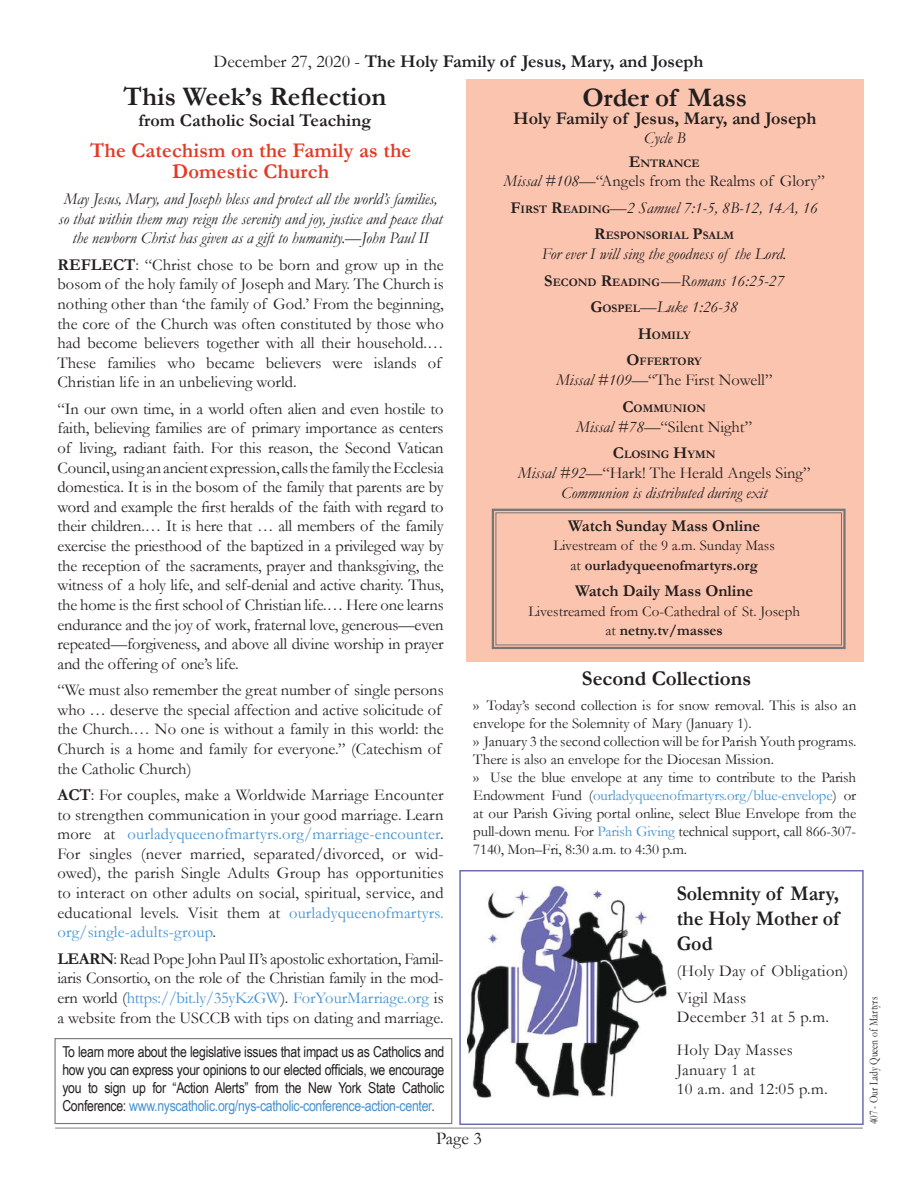
<style>
.page{position:relative;width:918px;height:1188px;background:#fff}
.page>*{position:absolute;margin:0;border:0;box-sizing:border-box;transform-origin:0 0}
.t1{font:700 27px "Garamond";color:#241f1f}
.t2{font:700 21px/21.1px "Garamond";letter-spacing:.01em;color:#e33925;text-align:center}
.t3{font:700 21px/25.2px "Garamond";color:#241f1f;text-align:justify;scale:.95 1}
.t4{font:700 21px "Garamond";color:#241f1f}
.t5{font:700 18px "Garamond";color:#241f1f}
.t6{font:18px "Garamond";color:#171a1a}
.t7{font:16.5px/19.6px "Garamond";color:#241f1f;text-align:justify}
.t8{font:italic 16.5px/26.5px "Garamond";color:#241f1f;text-align:center}
.t9{font:16.5px/33px "Garamond";letter-spacing:.02em;color:#241f1f}
.t10{font:700 16.5px "Garamond";color:#241f1f}
.t11{font:16.5px/26.2px "Garamond";letter-spacing:.02em;color:#241f1f;scale:.95 1}
.t12{font:15px/18px "Garamond";letter-spacing:-.01em;color:#241f1f;text-align:center}
.t13{font:15px/18px "Arial Narrow";letter-spacing:-.02em;color:#241f1f;text-align:justify}
.t14{font:12px "Garamond";color:#241f1f;scale:.8 1}
.t15{font:700 11.55px "Garamond";color:#241f1f}
.s1{font-weight:400}
.s2{font-weight:700}
.s3{color:#4592cf}
.s4{color:#4492ce}
.s5{color:#284191}
.s6{font-size:16.5px}
.s7{font-style:normal}
.s8{font-weight:700;font-style:normal}
.s9{font-weight:700;font-style:normal;font-size:11.55px}
.s10{font-style:italic}
</style>
<div class="page">
<hr style="left:55px;top:1128px;width:808px;height:1px;background:#838182">
<div style="left:466px;top:79px;width:398px;height:583px;background:#fbc4af"></div>
<svg style="left:491px;top:508px;width:355px;height:142px"></svg>
<div style="left:496px;top:512px;width:346px;height:133px;border:1px solid #777576"></div>
<img style="left:468px;top:884px;width:199px;height:214px">
<div style="left:459px;top:870px;width:405px;height:255px;border:2px solid #6c6cb2"></div>
<div style="left:55px;top:1038px;width:397px;height:86px;border:1px solid #777576"></div>
<p class="t5" style="left:214px;top:49px;width:491px"><span class="s1">December 27, 2020 -</span> The Holy Family of Jesus, Mary, and Joseph</p>
<h1 class="t1" style="left:123px;top:79px;width:264px">This Week’s Reflection</h1>
<p class="t5" style="left:138px;top:108px;width:234px">from Catholic Social Teaching</p>
<p class="t2" style="left:90px;top:139px;width:323px">The Catechism on the Family as the<br>Domestic Church</p>
<p class="t8" style="left:59px;top:189px;width:385px;line-height:19.6px">May Jesus, Mary, and Joseph bless and protect all the world’s families, so that within them may reign the serenity and joy, justice and peace that the newborn Christ has given as a gift to humanity.—John Paul II</p>
<p class="t7" style="left:58px;top:254px;width:388px;text-align:left"><span class="s2">REFLECT</span>: “Christ chose to be born and grow up in the bosom of the holy family of Joseph and Mary. The Church is nothing other than ‘the family of God.’ From the beginning, the core of the Church was often constituted by those who had become believers together with all their household.… These families who became believers were islands of Christian life in an unbelieving world.</p>
<p class="t7" style="left:58px;top:398px;width:388px">“In our own time, in a world often alien and even hostile to faith, believing families are of primary importance as centers of living, radiant faith. For this reason, the Second Vatican Council, using an ancient expression, calls the family the Ecclesia domestica. It is in the bosom of the family that parents are by word and example the first heralds of the faith with regard to their children.… It is here that … all members of the family exercise the priesthood of the baptized in a privileged way by the reception of the sacraments, prayer and thanksgiving, the witness of a holy life, and self-denial and active charity. Thus, the home is the first school of Christian life.… Here one learns endurance and the joy of work, fraternal love, generous—even repeated—forgiveness, and above all divine worship in prayer and the offering of one’s life.</p>
<p class="t7" style="left:58px;top:680px;width:388px;text-align:left">“We must also remember the great number of single persons who … deserve the special affection and active solicitude of the Church.… No one is without a family in this world: the Church is a home and family for everyone.” (Catechism of the Catholic Church)</p>
<p class="t7" style="left:57px;top:785px;width:388px"><span class="s2">ACT</span>: For couples, make a Worldwide Marriage Encounter to strengthen communication in your good marriage. Learn more at <span class="s3">ourladyqueenofmartyrs.org/marriage-encounter</span>.<br>For singles (never married, separated/divorced, or wid&shy;owed), the parish Single Adults Group has opportunities to interact on other adults on social, spiritual, service, and educational levels. Visit them at <span class="s4">ourladyqueenofmartyrs. org/single-adults-group</span>.</p>
<p class="t7" style="left:57px;top:948px;width:388px"><span class="s2">LEARN</span>: Read Pope John Paul II’s apostolic exhortation, Famil&shy;iaris Consortio, on the role of the Christian family in the mod&shy;ern world (<span class="s3">https://bit.ly/35yKzGW</span>). <span class="s3">ForYourMarriage.org</span> is a website from the USCCB with tips on dating and marriage.</p>
<p class="t13" style="left:62px;top:1042px;width:384px">To learn more about the legislative issues that impact us as Catholics and how you can express your opinions to our elected officials, we encourage you to sign up for “Action Alerts” from the New York State Catholic Conference: <span class="s3">www.nyscatholic.org/nys-catholic-conference-action-center</span><span class="s5">.</span></p>
<h1 class="t1" style="left:583px;top:79px;width:166px">Order of Mass</h1>
<p class="t5" style="left:513px;top:107px;width:305px">Holy Family of Jesus, Mary, and Joseph</p>
<p class="t8" style="left:644px;top:124px;width:43px">Cycle B</p>
<p class="t15" style="left:629px;top:155px;width:72px"><span class="s6">E</span>NTRANCE</p>
<p class="t8" style="left:504px;top:168px;width:323px">Missal #108<span class="s7">—“Angels from the Realms of Glory”<br></span><span class="s8">F</span><span class="s9">IRST</span> <span class="s8">R</span><span class="s9">EADING</span>—2 Samuel 7:1-5, 8B-12, 14A, 16</p>
<p class="t15" style="left:594px;top:228px;width:141px"><span class="s6">R</span>ESP ONS ORIAL <span class="s6">P</span>SALM</p>
<p class="t8" style="left:542px;top:240px;width:246px">For ever I will sing the goodness of the Lord.<br><span class="s8">S</span><span class="s9">ECOND</span> <span class="s8">R</span><span class="s9">EADING</span> -—Romans 16:25-27<br><span class="s8">G</span><span class="s9">OSPEL</span>—Luke 1:26-38</p>
<p class="t15" style="left:638px;top:327px;width:55px"><span class="s6">H</span>OMILY</p>
<p class="t15" style="left:627px;top:354px;width:77px"><span class="s6">O</span>FFERTORY</p>
<p class="t7" style="left:556px;top:370px;width:218px"><span class="s10">Missal #109—</span>“The First Nowell”</p>
<p class="t15" style="left:622px;top:400px;width:85px"><span class="s6">C</span>OMMUNION</p>
<p class="t7" style="left:576px;top:416px;width:177px"><span class="s10">Missal #78—</span>“Silent Night”</p>
<p class="t15" style="left:613px;top:447px;width:94px"><span class="s6">C</span>LOSING <span class="s6">H</span>YMN</p>
<p class="t8" style="left:518px;top:462px;width:294px;line-height:19.8px">Missal #92—<span class="s7">“Hark! The Herald Angels Sing”<br></span>Communion is distributed during exit</p>
<p class="t10" style="left:568px;top:514px;width:194px">Watch Sunday Mass Online</p>
<p class="t12" style="left:553px;top:535px;width:223px;line-height:19.5px">Livestream of the 9 a.m. Sunday Mass at <span class="s2">ourladyqueenofmartyrs.org</span></p>
<p class="t10" style="left:575px;top:580px;width:180px">Watch Daily Mass Online</p>
<p class="t12" style="left:528px;top:601px;width:273px;line-height:19.5px">Livestreamed from Co-Cathedral of St. Joseph at <span class="s2">netny.tv/masses</span></p>
<p class="t4" style="left:582px;top:664px;width:171px">Second Collections</p>
<p class="t12" style="left:473px;top:696px;width:385px;text-align:left">›› Today’s second collection is for snow removal. This is also an envelope for the Solemnity of Mary (January 1).<br>›› January 3 the second collection will be for Parish Youth programs.<br>There is also an envelope for the Diocesan Mission.<br>›› Use the blue envelope at any time to contribute to the Parish Endowment Fund (<span class="s4">ourladyqueenofmartyrs.org/blue-envelope</span>) or at our Parish Giving portal online, select Blue Envelope from the pull-down menu. For <span class="s4">Parish Giving</span> technical support, call 866-307- 7140, Mon–Fri, 8:30 a.m. to 4:30 p.m.</p>
<p class="t3" style="left:677px;top:880px;width:173px">Solemnity of Mary, the Holy Mother of God</p>
<p class="t11" style="left:677px;top:958px;width:182px">(Holy Day of Obligation)<br>Vigil Mass</p>
<p class="t9" style="left:677px;top:1000px;width:154px">December 31 at 5 p.m.<br>Holy Day Masses</p>
<p class="t9" style="left:677px;top:1059px;width:153px;line-height:19.5px">January 1 at<br>10 a.m. and 12:05 p.m.</p>
<p class="t6" style="left:436px;top:1126px;width:47px">Page 3</p>
<p class="t14" style="left:866px;top:1124px;width:161px;rotate:-90deg">407 - Our Lady Queen of Martyrs</p>
</div>
